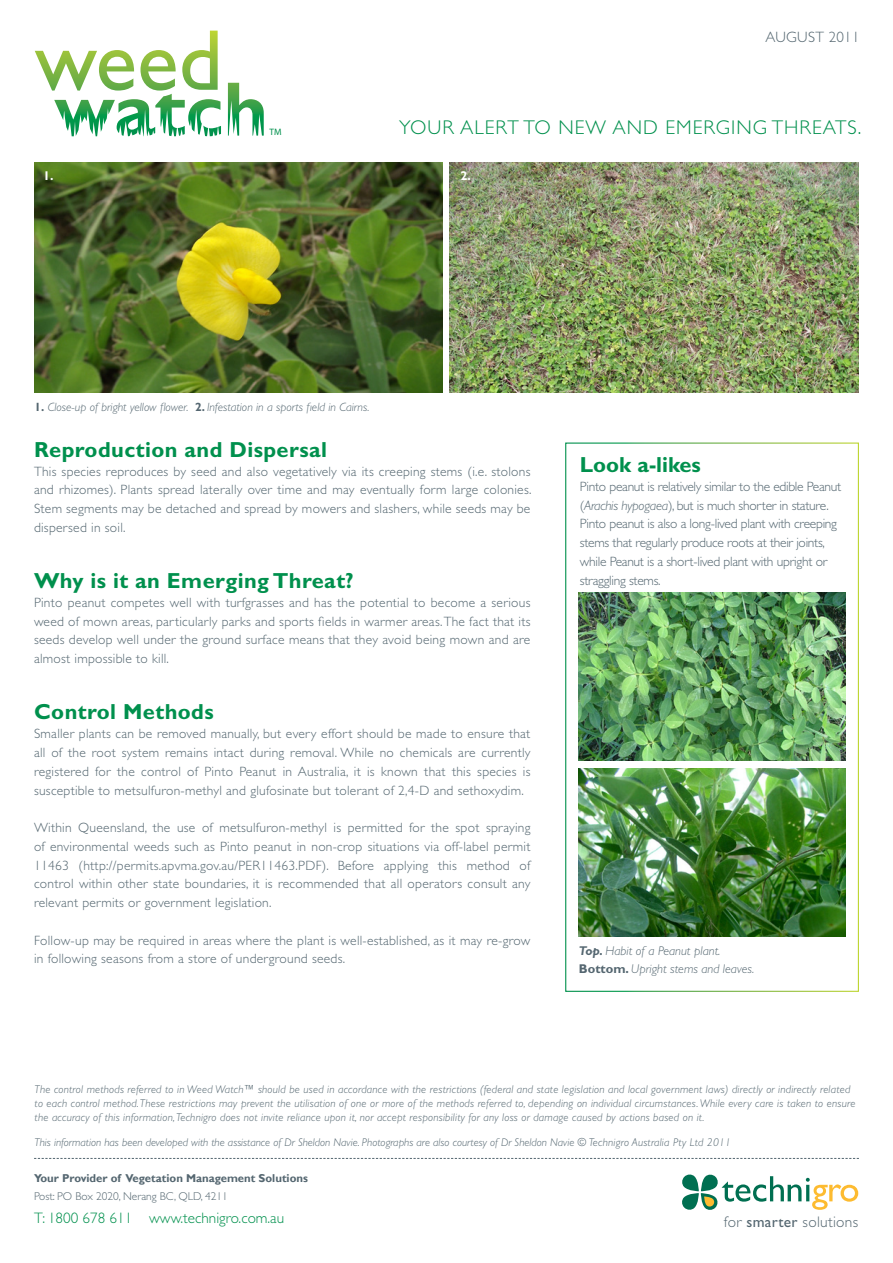
<style>
.page{position:relative;width:893px;height:1263px;background:#fff}
.page>*{position:absolute;margin:0;border:0;box-sizing:border-box;transform-origin:0 0}
.t1{font:700 21.9px "Gill Sans Std";letter-spacing:.02em;color:#00904d}
.t2{font:700 21.9px "Gill Sans Std";color:#00904d}
.t3{font:300 19.95px "Gill Sans Std";letter-spacing:.05em;color:#00904d}
.t4{font:300 15.45px "Gill Sans Std";letter-spacing:.02em;color:#546670}
.t5{font:300 15.15px "Gill Sans Std";color:#00904d}
.t6{font:300 15px "Gill Sans Std";letter-spacing:.02em;color:#546670}
.t7{font:300 13.5px/18.8px "Gill Sans Std";letter-spacing:.02em;color:#546670;text-align:justify}
.t8{font:300 13.5px/18.8px "Gill Sans Std";letter-spacing:-.02em;color:#546670}
.t9{font:italic 300 12.75px/18px "Gill Sans Std";color:#546670}
.t10{font:700 12.75px "Gill Sans Std";color:#fff}
.t11{font:italic 300 12px "Gill Sans Std";color:#546670}
.t12{font:700 11.4px "Gill Sans";color:#546670}
.t13{font:300 11.4px "Gill Sans Std";color:#546670}
.t14{font:italic 300 11.25px/14.2px "Gill Sans Std";letter-spacing:.02em;color:#546670}
.t15{font:italic 300 11.25px "Gill Sans Std";color:#546670}
.t16{font:9.3px "Myriad Pro";color:#00904d}
.s1{font-weight:700;font-style:normal}
.s2{font-style:italic}
.s3{font-weight:700}
.s4{font-weight:400}
</style>
<div class="page">
<img style="left:34px;top:163px;width:408px;height:230px">
<img style="left:450px;top:163px;width:409px;height:230px">
<div style="left:565px;top:442px;width:294px;height:550px;border:1px solid #fff"></div>
<img style="left:578px;top:593px;width:267px;height:168px">
<img style="left:578px;top:769px;width:267px;height:167px">
<svg style="left:35px;top:31px;width:229px;height:105px"></svg>
<svg style="left:34px;top:1158px;width:825px;height:1px"></svg>
<svg style="left:682px;top:1174px;width:176px;height:36px"></svg>
<p class="t6" style="left:765px;top:29px;width:96px">AUGUST 2011</p>
<p class="t16" style="left:269px;top:126px;width:14px">TM</p>
<h2 class="t3" style="left:399px;top:116px;width:464px">YOUR ALERT TO NEW AND EMERGING THREATS.</h2>
<p class="t10" style="left:43px;top:168px;width:12px">1.</p>
<p class="t10" style="left:460px;top:168px;width:12px">2.</p>
<p class="t11" style="left:35px;top:401px;width:336px"><span class="s1">1.</span> Close-up of bright yellow flower. <span class="s1">2.</span> Infestation in a sports field in Cairns.</p>
<h1 class="t1" style="left:34px;top:437px;width:295px">Reproduction and Dispersal</h1>
<p class="t7" style="left:34px;top:462px;width:499px">This species reproduces by seed and also vegetatively via its creeping stems (i.e. stolons and rhizomes). Plants spread laterally over time and may eventually form large colonies.<br>Stem segments may be detached and spread by mowers and slashers, while seeds may be dispersed in soil.</p>
<h1 class="t1" style="left:34px;top:568px;width:321px">Why is it an Emerging Threat?</h1>
<p class="t7" style="left:34px;top:593px;width:498px">Pinto peanut competes well with turfgrasses and has the potential to become a serious weed of mown areas, particularly parks and sports fields in warmer areas. The fact that its seeds develop well under the ground surface means that they avoid being mown and are almost impossible to kill.</p>
<h1 class="t1" style="left:34px;top:699px;width:181px">Control Methods</h1>
<p class="t7" style="left:34px;top:724px;width:498px">Smaller plants can be removed manually, but every effort should be made to ensure that all of the root system remains intact during removal. While no chemicals are currently registered for the control of Pinto Peanut in Australia, it is known that this species is susceptible to metsulfuron-methyl and glufosinate but tolerant of 2,4-D and sethoxydim.</p>
<p class="t7" style="left:34px;top:818px;width:498px">Within Queensland, the use of metsulfuron-methyl is permitted for the spot spraying of environmental weeds such as Pinto peanut in non-crop situations via off-label permit 11463 (http://permits.apvma.gov.au/PER11463.PDF). Before applying this method of control within other state boundaries, it is recommended that all operators consult any relevant permits or government legislation.</p>
<p class="t7" style="left:34px;top:931px;width:498px">Follow-up may be required in areas where the plant is well-established, as it may re-grow in following seasons from a store of underground seeds.</p>
<h1 class="t2" style="left:580px;top:452px;width:123px">Look a-likes</h1>
<p class="t8" style="left:580px;top:477px;width:263px">Pinto peanut is relatively similar to the edible Peanut (<span class="s2">Arachis hypogaea</span>), but is much shorter in stature.<br>Pinto peanut is also a long-lived plant with creeping stems that regularly produce roots at their joints, while Peanut is a short-lived plant with upright or straggling stems.</p>
<p class="t9" style="left:579px;top:941px;width:177px"><span class="s3">Top.</span> Habit of a Peanut plant.<br><span class="s1">Bottom.</span> Upright stems and leaves.</p>
<p class="t14" style="left:35px;top:1082px;width:822px">The control methods referred to in Weed Watch™ should be used in accordance with the restrictions (federal and state legislation and local government laws) directly or indirectly related to each control method. These restrictions may prevent the utilisation of one or more of the methods referred to, depending on individual circumstances. While every care is taken to ensure the accuracy of this information, Technigro does not invite reliance upon it, nor accept responsibility for any loss or damage caused by actions based on it.</p>
<p class="t15" style="left:35px;top:1135px;width:698px">This information has been developed with the assistance of Dr Sheldon Navie. Photographs are also courtesy of Dr Sheldon Navie © Technigro Australia Pty Ltd 2011</p>
<p class="t12" style="left:34px;top:1172px;width:275px">Your Provider of Vegetation Management Solutions</p>
<p class="t13" style="left:34px;top:1190px;width:195px">Post: PO Box 2020, Nerang BC, QLD, 4211</p>
<p class="t5" style="left:34px;top:1209px;width:252px">T: 1800 678 611 www.technigro.com.au</p>
<p class="t4" style="left:724px;top:1213px;width:136px">for <span class="s4">smarter</span> solutions</p>
</div>
